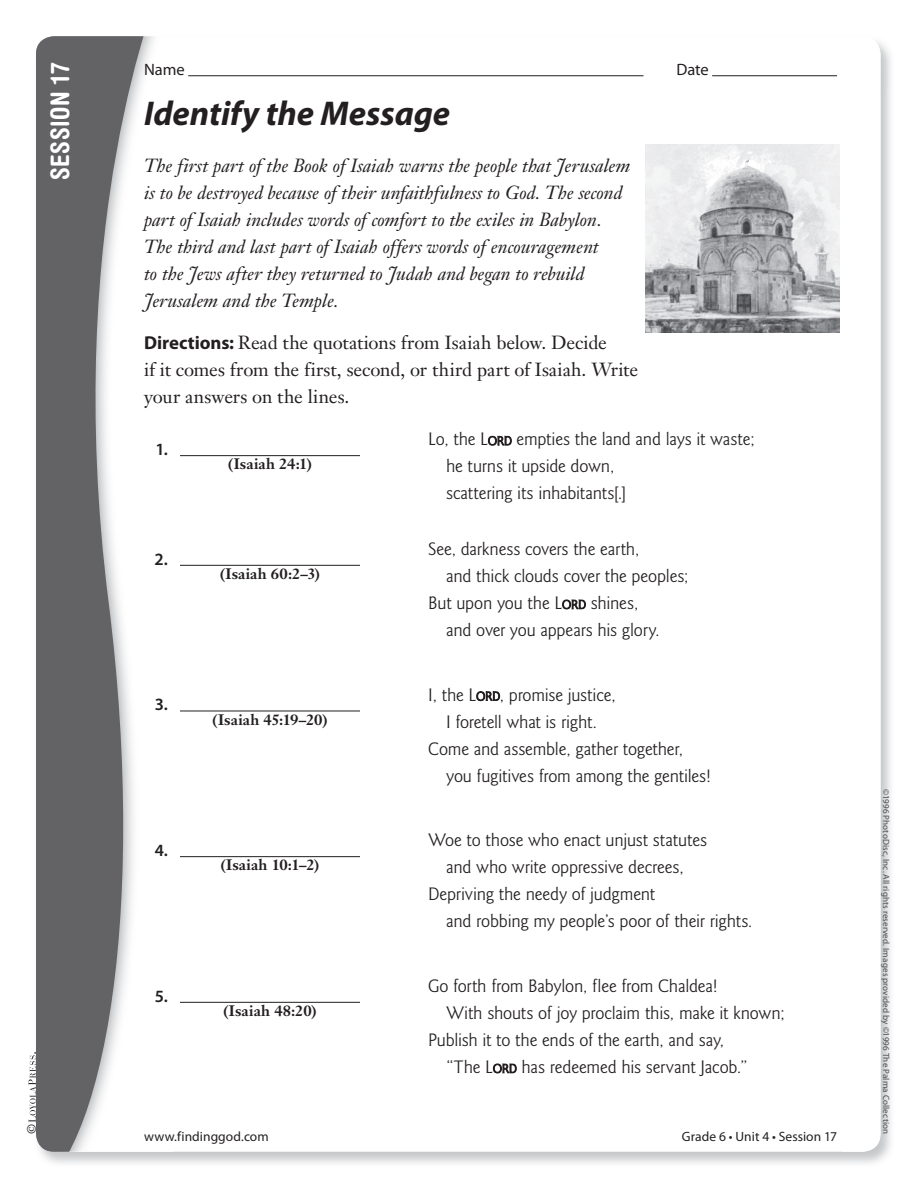
<style>
.page{position:relative;width:918px;height:1188px;background:#fff}
.page>*{position:absolute;margin:0;border:0;box-sizing:border-box;transform-origin:0 0}
.t1{font:italic 700 34.5px "Myriad Pro";letter-spacing:-.005em;color:#231f20}
.t2{font:700 condensed 25.5px "Helvetica Rounded LT Std";letter-spacing:.025em;color:#fff}
.t3{font:18.75px/27px "Goudy Sans Std";letter-spacing:-.01em;color:#231f20}
.t4{font:italic 18.75px/27px "FL Janson Text LT Std";color:#231f20}
.t5{font:18.75px/27px "Janson Text LT Std";letter-spacing:-.005em;color:#231f20}
.t6{font:600 17.25px "Myriad Pro";color:#231f20}
.t7{font:16.5px "Myriad Pro";letter-spacing:-.005em;color:#231f20}
.t8{font:700 15px "Janson Text LT Std";letter-spacing:.01em;color:#231f20}
.t9{font:13.5px "Myriad Pro";letter-spacing:.005em;color:#231f20}
.t10{font:12px "Janson Text LT Std";color:#231f20}
.t11{font:9px "Myriad Pro";letter-spacing:.02em;color:#4b4c4d}
.s1{font-family:"Myriad Pro";font-weight:700}
.s2{font-size:13.2px}
</style>
<div class="page">
<svg style="left:36px;top:36px;width:118px;height:1116px;fill:#636366"></svg>
<img style="left:645px;top:144px;width:195px;height:188px">
<svg style="left:28px;top:1052px;width:8px;height:70px"></svg>
<hr style="left:188px;top:75px;width:456px;height:1px;background:#231f20">
<hr style="left:712px;top:75px;width:125px;height:1px;background:#231f20">
<hr style="left:180px;top:455px;width:180px;height:1px;background:#231f20">
<svg style="left:488px;top:436px;width:24px;height:10px"></svg>
<hr style="left:180px;top:565px;width:180px;height:1px;background:#231f20">
<svg style="left:562px;top:600px;width:24px;height:9px"></svg>
<hr style="left:180px;top:710px;width:180px;height:1px;background:#231f20">
<svg style="left:476px;top:691px;width:24px;height:10px"></svg>
<hr style="left:180px;top:856px;width:180px;height:1px;background:#231f20">
<hr style="left:180px;top:1002px;width:180px;height:1px;background:#231f20">
<svg style="left:493px;top:1064px;width:24px;height:9px"></svg>
<h2 class="t2" style="left:44px;top:180px;width:119px;rotate:-90deg">SESSION 17</h2>
<p class="t10" style="left:24px;top:1134px;width:12px;rotate:-90deg">©</p>
<p class="t7" style="left:144px;top:60px;width:42px">Name</p>
<p class="t7" style="left:677px;top:60px;width:34px">Date</p>
<h1 class="t1" style="left:144px;top:91px;width:308px">Identify the Message</h1>
<p class="t4" style="left:144px;top:152px;width:488px">The first part of the Book of Isaiah warns the people that Jerusalem is to be destroyed because of their unfaithfulness to God. The second part of Isaiah includes words of comfort to the exiles in Babylon.<br>The third and last part of Isaiah offers words of encouragement<br>to the Jews after they returned to Judah and began to rebuild Jerusalem and the Temple.</p>
<p class="t5" style="left:144px;top:329px;width:496px"><span class="s1">Directions:</span> Read the quotations from Isaiah below. Decide<br>if it comes from the first, second, or third part of Isaiah. Write your answers on the lines.</p>
<p class="t6" style="left:156px;top:438px;width:14px">1.</p>
<p class="t8" style="left:228px;top:455px;width:86px">(Isaiah 24:1)</p>
<p class="t3" style="left:446px;top:426px;width:310px;text-indent:-18px">Lo, the L<span class="s2">ORD</span> empties the land and lays it waste; he turns it upside down,<br>scattering its inhabitants[.]</p>
<p class="t6" style="left:154px;top:548px;width:15px">2.</p>
<p class="t8" style="left:220px;top:564px;width:102px">(Isaiah 60:2–3)</p>
<p class="t6" style="left:155px;top:694px;width:15px">3.</p>
<p class="t8" style="left:212px;top:710px;width:117px">(Isaiah 45:19–20)</p>
<p class="t6" style="left:155px;top:839px;width:15px">4.</p>
<p class="t8" style="left:220px;top:856px;width:101px">(Isaiah 10:1–2)</p>
<p class="t6" style="left:155px;top:985px;width:15px">5.</p>
<p class="t8" style="left:223px;top:1001px;width:95px">(Isaiah 48:20)</p>
<p class="t3" style="left:428px;top:536px;width:213px">See, darkness covers the earth,</p>
<p class="t3" style="left:446px;top:563px;width:244px">and thick clouds cover the peoples;</p>
<p class="t3" style="left:428px;top:590px;width:212px">But upon you the L<span class="s2">ORD</span> shines,</p>
<p class="t3" style="left:446px;top:617px;width:215px">and over you appears his glory.</p>
<p class="t3" style="left:428px;top:681px;width:189px">I, the L<span class="s2">ORD</span>, promise justice,</p>
<p class="t3" style="left:446px;top:708px;width:152px">I foretell what is right.</p>
<p class="t3" style="left:428px;top:735px;width:256px">Come and assemble, gather together,</p>
<p class="t3" style="left:446px;top:762px;width:267px">you fugitives from among the gentiles!</p>
<p class="t3" style="left:428px;top:827px;width:281px">Woe to those who enact unjust statutes</p>
<p class="t3" style="left:446px;top:854px;width:239px">and who write oppressive decrees,</p>
<p class="t3" style="left:428px;top:881px;width:229px">Depriving the needy of judgment</p>
<p class="t3" style="left:446px;top:908px;width:308px">and robbing my people’s poor of their rights.</p>
<p class="t3" style="left:428px;top:973px;width:292px">Go forth from Babylon, flee from Chaldea!</p>
<p class="t3" style="left:446px;top:1000px;width:340px">With shouts of joy proclaim this, make it known;</p>
<p class="t3" style="left:428px;top:1027px;width:298px">Publish it to the ends of the earth, and say,</p>
<p class="t3" style="left:446px;top:1054px;width:303px">“The L<span class="s2">ORD</span> has redeemed his servant Jacob.”</p>
<p class="t9" style="left:144px;top:1128px;width:126px">www.findinggod.com</p>
<p class="t9" style="left:682px;top:1128px;width:157px">Grade 6 • Unit 4 • Session 17</p>
<p class="t11" style="left:892px;top:789px;width:346px;rotate:90deg">©1996 PhotoDisc, Inc. All rights reserved. Images provided by ©1996 The Palma Collection</p>
</div>
